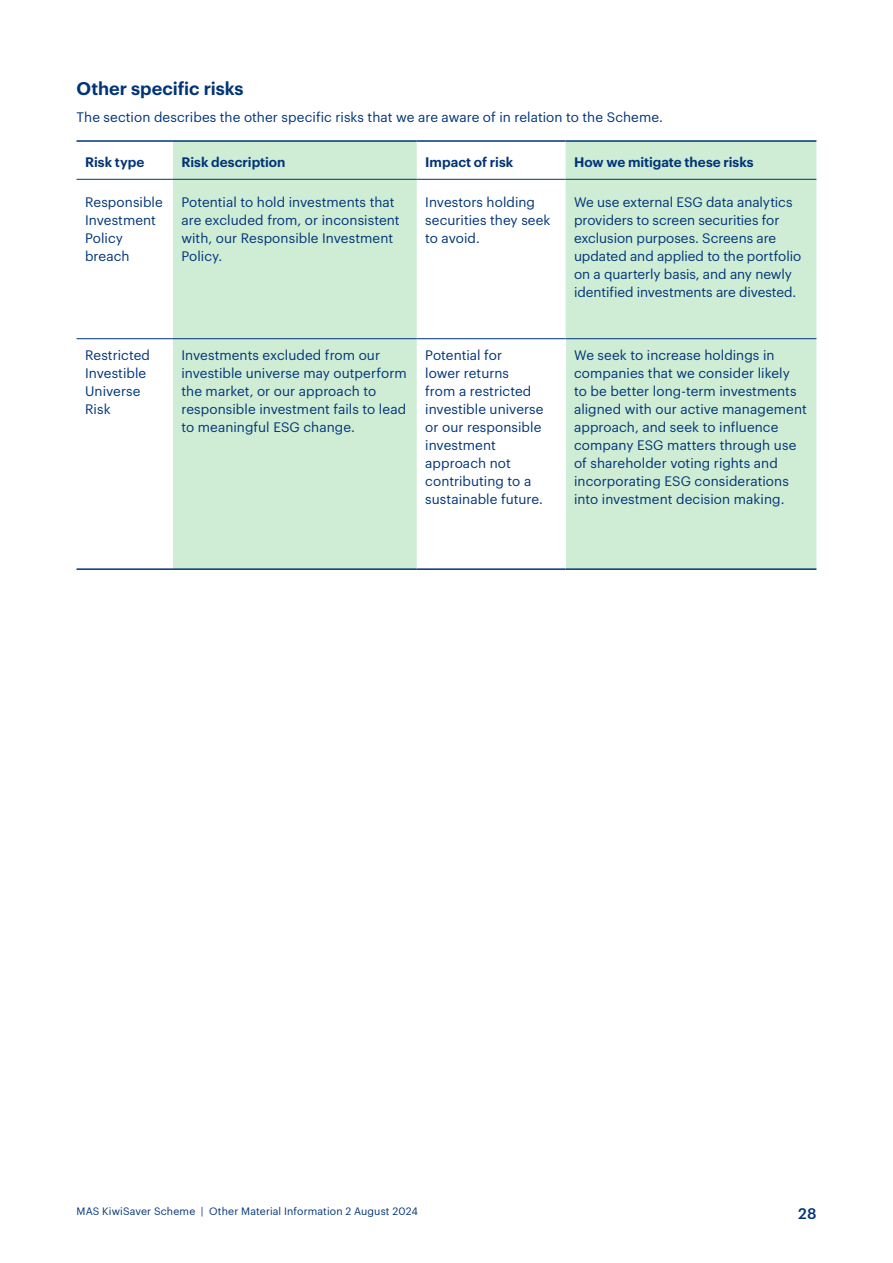
<style>
.page{position:relative;width:893px;height:1263px;background:#fff}
.page>*{position:absolute;margin:0;border:0;box-sizing:border-box;transform-origin:0 0}
.t1{font:600 18px "Graphik";color:#003478}
.t2{font:500 15px "Graphik";color:#003478}
.t3{font:13.5px/18px "Graphik";letter-spacing:.005em;color:#003478}
.t4{font:600 13.5px "Graphik";color:#003478}
.t5{font:10.5px "Graphik";letter-spacing:.015em;color:#003478}
</style>
<div class="page">
<svg style="left:173px;top:142px;width:643px;height:426px;background:#d4efda"></svg>
<div style="left:417px;top:339px;width:149px;height:230px;background:#fff"></div>
<hr style="left:77px;top:140px;width:96px;height:2px;background:#003478">
<hr style="left:173px;top:140px;width:244px;height:2px;background:#003478">
<hr style="left:417px;top:140px;width:149px;height:2px;background:#003478">
<hr style="left:566px;top:140px;width:250px;height:2px;background:#003478">
<hr style="left:77px;top:179px;width:96px;height:1px;background:#003478">
<hr style="left:173px;top:179px;width:244px;height:1px;background:#003478">
<hr style="left:417px;top:179px;width:149px;height:1px;background:#003478">
<hr style="left:566px;top:179px;width:250px;height:1px;background:#003478">
<hr style="left:77px;top:338px;width:96px;height:1px;background:#003478">
<hr style="left:173px;top:338px;width:244px;height:1px;background:#003478">
<hr style="left:417px;top:338px;width:149px;height:1px;background:#003478">
<hr style="left:566px;top:338px;width:250px;height:1px;background:#003478">
<hr style="left:77px;top:568px;width:96px;height:2px;background:#003478">
<hr style="left:173px;top:568px;width:244px;height:2px;background:#003478">
<hr style="left:417px;top:568px;width:149px;height:2px;background:#003478">
<hr style="left:566px;top:568px;width:250px;height:2px;background:#003478">
<h1 class="t1" style="left:77px;top:74px;width:169px">Other specific risks</h1>
<p class="t3" style="left:77px;top:106px;width:588px">The section describes the other specific risks that we are aware of in relation to the Scheme.</p>
<p class="t4" style="left:85px;top:151px;width:61px">Risk type</p>
<p class="t4" style="left:181px;top:151px;width:106px">Risk description</p>
<p class="t4" style="left:425px;top:151px;width:90px">Impact of risk</p>
<p class="t4" style="left:574px;top:151px;width:181px">How we mitigate these risks</p>
<p class="t3" style="left:85px;top:192px;width:79px">Responsible<br>Investment<br>Policy breach</p>
<p class="t3" style="left:181px;top:192px;width:220px">Potential to hold investments that are excluded from, or inconsistent with, our Responsible Investment<br>Policy.</p>
<p class="t3" style="left:425px;top:192px;width:127px">Investors holding securities they seek to avoid.</p>
<p class="t3" style="left:574px;top:192px;width:229px">We use external ESG data analytics providers to screen securities for exclusion purposes. Screens are updated and applied to the portfolio on a quarterly basis, and any newly identified investments are divested.</p>
<p class="t3" style="left:85px;top:345px;width:66px">Restricted<br>Investible<br>Universe<br>Risk</p>
<p class="t3" style="left:181px;top:345px;width:227px">Investments excluded from our investible universe may outperform the market, or our approach to responsible investment fails to lead to meaningful ESG change.</p>
<p class="t3" style="left:425px;top:345px;width:120px">Potential for<br>lower returns<br>from a restricted investible universe or our responsible investment approach not contributing to a sustainable future.</p>
<p class="t3" style="left:574px;top:345px;width:234px">We seek to increase holdings in companies that we consider likely<br>to be better long-term investments aligned with our active management approach, and seek to influence company ESG matters through use of shareholder voting rights and incorporating ESG considerations into investment decision making.</p>
<p class="t5" style="left:77px;top:1203px;width:343px">MAS KiwiSaver Scheme | Other Material Information 2 August 2024</p>
<p class="t2" style="left:798px;top:1202px;width:20px">28</p>
</div>
